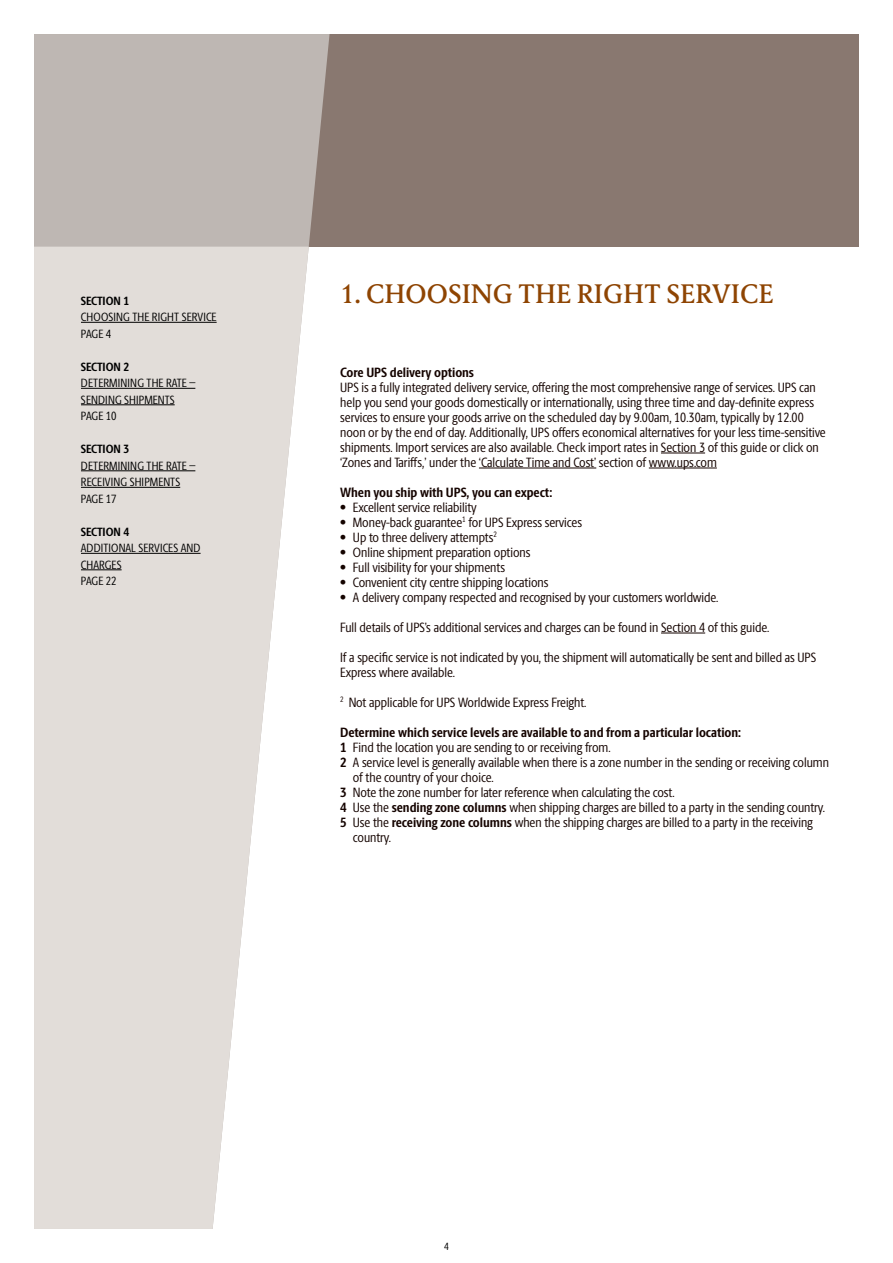
<style>
.page{position:relative;width:893px;height:1263px;background:#fff}
.page>*{position:absolute;margin:0;border:0;box-sizing:border-box;transform-origin:0 0}
.t1{font:500 27px "UPS Berlingske Serif Tx";color:#8e4402}
.t2{font:13.5px/15px "UPS Berlingske Sans Cn";color:#150400}
.t3{font:700 13.5px "UPS Berlingske Sans Cn";color:#150400}
.t4{font:12px/16.5px "UPS Berlingske Sans Cn";letter-spacing:.01em;color:#000}
.t5{font:700 12px "UPS Berlingske Sans Cn";letter-spacing:-.005em;color:#000}
.t6{font:10.5px "UPS Berlingske Sans Cn";color:#000}
.s1{font-weight:700}
</style>
<div class="page">
<div style="left:34px;top:34px;width:825px;height:213px;background:#897870"></div>
<div style="left:34px;top:34px;width:296px;height:213px;background:#beb7b3"></div>
<svg style="left:34px;top:247px;width:275px;height:982px;fill:#e2ddd9"></svg>
<hr style="left:81px;top:322px;width:136px;height:1px;background:#000">
<hr style="left:81px;top:388px;width:114px;height:1px;background:#000">
<hr style="left:81px;top:404px;width:94px;height:1px;background:#000">
<hr style="left:81px;top:470px;width:114px;height:1px;background:#000">
<hr style="left:81px;top:487px;width:99px;height:1px;background:#000">
<hr style="left:81px;top:553px;width:120px;height:1px;background:#000">
<hr style="left:81px;top:569px;width:41px;height:1px;background:#000">
<hr style="left:661px;top:453px;width:44px;height:1px;background:#150400">
<hr style="left:479px;top:468px;width:117px;height:1px;background:#150400">
<hr style="left:649px;top:468px;width:68px;height:1px;background:#150400">
<hr style="left:661px;top:633px;width:44px;height:1px;background:#150400">
<p class="t5" style="left:81px;top:291px;width:50px">SECTION 1</p>
<p class="t4" style="left:81px;top:308px;width:137px">CHOOSING THE RIGHT SERVICE<br>PAGE 4</p>
<p class="t5" style="left:81px;top:357px;width:50px">SECTION 2</p>
<p class="t4" style="left:81px;top:374px;width:116px">DETERMINING THE RATE –<br>SENDING SHIPMENTS<br>PAGE 10</p>
<p class="t5" style="left:81px;top:440px;width:50px">SECTION 3</p>
<p class="t4" style="left:81px;top:457px;width:116px">DETERMINING THE RATE –<br>RECEIVING SHIPMENTS<br>PAGE 17</p>
<p class="t5" style="left:81px;top:522px;width:50px">SECTION 4</p>
<p class="t4" style="left:81px;top:539px;width:121px">ADDITIONAL SERVICES AND<br>CHARGES<br>PAGE 22</p>
<h1 class="t1" style="left:340px;top:275px;width:435px">1. CHOOSING THE RIGHT SERVICE</h1>
<p class="t3" style="left:340px;top:362px;width:135px">Core UPS delivery options</p>
<p class="t2" style="left:340px;top:379px;width:487px">UPS is a fully integrated delivery service, offering the most comprehensive range of services. UPS can help you send your goods domestically or internationally, using three time and day-definite express services to ensure your goods arrive on the scheduled day by 9.00am, 10.30am, typically by 12.00 noon or by the end of day. Additionally, UPS offers economical alternatives for your less time-sensitive shipments. Import services are also available. Check import rates in Section 3 of this guide or click on ‘Zones and Tariffs,’ under the ‘Calculate Time and Cost’ section of www.ups.com</p>
<p class="t3" style="left:340px;top:482px;width:213px">When you ship with UPS, you can expect:</p>
<p class="t2" style="left:340px;top:499px;width:138px">• Excellent service reliability</p>
<p class="t2" style="left:340px;top:514px;width:243px">• Money-back guarantee<sup>1</sup> for UPS Express services</p>
<p class="t2" style="left:340px;top:529px;width:158px">• Up to three delivery attempts<sup>2</sup></p>
<p class="t2" style="left:340px;top:544px;width:192px">• Online shipment preparation options</p>
<p class="t2" style="left:340px;top:559px;width:166px">• Full visibility for your shipments</p>
<p class="t2" style="left:340px;top:574px;width:210px">• Convenient city centre shipping locations</p>
<p class="t2" style="left:340px;top:589px;width:380px">• A delivery company respected and recognised by your customers worldwide.</p>
<p class="t2" style="left:340px;top:619px;width:431px">Full details of UPS’s additional services and charges can be found in Section 4 of this guide.</p>
<p class="t2" style="left:340px;top:649px;width:478px">If a specific service is not indicated by you, the shipment will automatically be sent and billed as UPS<br>Express where available.</p>
<p class="t2" style="left:340px;top:694px;width:248px"><sup>2</sup> Not applicable for UPS Worldwide Express Freight.</p>
<p class="t3" style="left:340px;top:722px;width:402px">Determine which service levels are available to and from a particular location:</p>
<p class="t2" style="left:340px;top:739px;width:272px"><span class="s1">1</span> Find the location you are sending to or receiving from.</p>
<p class="t2" style="left:340px;top:754px;width:490px"><span class="s1">2</span> A service level is generally available when there is a zone number in the sending or receiving column</p>
<p class="t2" style="left:353px;top:769px;width:142px">of the country of your choice.</p>
<p class="t2" style="left:340px;top:784px;width:336px"><span class="s1">3</span> Note the zone number for later reference when calculating the cost.</p>
<p class="t2" style="left:340px;top:799px;width:486px"><span class="s1">4</span> Use the <span class="s1">sending zone columns</span> when shipping charges are billed to a party in the sending country.</p>
<p class="t2" style="left:340px;top:814px;width:474px"><span class="s1">5</span> Use the <span class="s1">receiving zone columns</span> when the shipping charges are billed to a party in the receiving</p>
<p class="t2" style="left:353px;top:829px;width:40px">country.</p>
<p class="t6" style="left:444px;top:1239px;width:6px">4</p>
</div>
